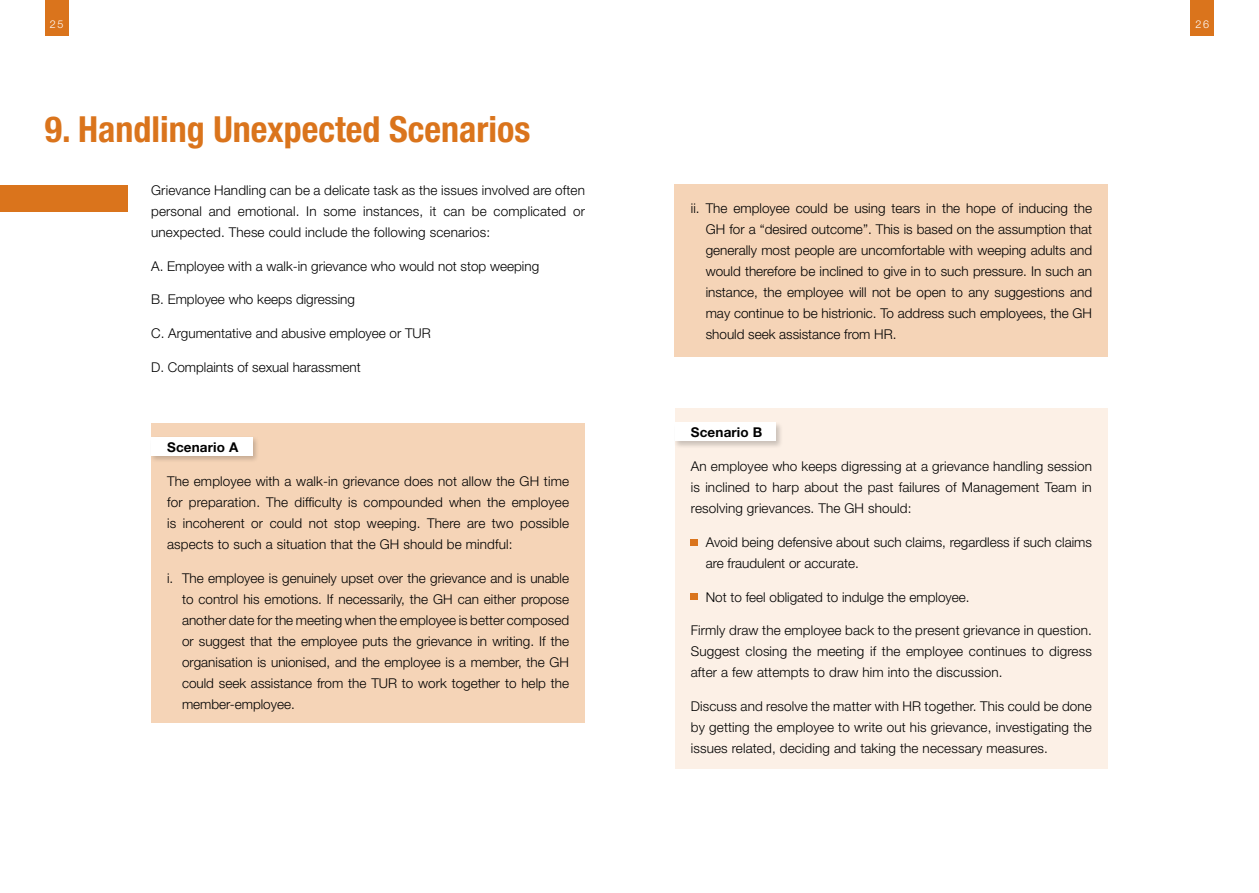
<style>
.page{position:relative;width:1259px;height:893px;background:#fff}
.page>*{position:absolute;margin:0;border:0;box-sizing:border-box;transform-origin:0 0}
.t1{font:700 condensed 36px "Helvetica Neue LT Std";color:#da741c}
.t2{font:300 13.5px/21px "Helvetica Neue LT Std";color:#000;text-align:justify}
.t3{font:700 13.5px "Helvetica Neue LT Std";letter-spacing:.01em;color:#000}
.t4{font:300 10.8px "Helvetica Neue LT Std";color:#fff}
</style>
<div class="page">
<div style="left:1190px;top:0;width:24px;height:36px;background:#da741c"></div>
<div style="left:675px;top:408px;width:433px;height:361px;background:#fcf0e6"></div>
<div style="left:673px;top:421px;width:110px;height:28px;background:#000;opacity:.2"></div>
<div style="left:674px;top:422px;width:101px;height:19px;background:#fff"></div>
<div style="left:675px;top:184px;width:433px;height:173px;background:#f5d4b7"></div>
<div style="left:691px;top:539px;width:7px;height:6px;background:#da741c"></div>
<div style="left:691px;top:593px;width:7px;height:6px;background:#da741c"></div>
<div style="left:45px;top:0;width:23px;height:36px;background:#da741c"></div>
<div style="left:0;top:185px;width:128px;height:27px;background:#da741c"></div>
<div style="left:151px;top:423px;width:434px;height:300px;background:#f5d4b7"></div>
<div style="left:149px;top:436px;width:111px;height:28px;background:#000;opacity:.2"></div>
<div style="left:151px;top:437px;width:101px;height:19px;background:#fff"></div>
<p class="t4" style="left:50px;top:17px;width:15px">25</p>
<h1 class="t1" style="left:45px;top:108px;width:487px">9. Handling Unexpected Scenarios</h1>
<p class="t2" style="left:151px;top:179px;width:435px">Grievance Handling can be a delicate task as the issues involved are often personal and emotional. In some instances, it can be complicated or unexpected. These could include the following scenarios:</p>
<p class="t2" style="left:151px;top:255px;width:389px">A. Employee with a walk-in grievance who would not stop weeping</p>
<p class="t2" style="left:151px;top:289px;width:205px">B. Employee who keeps digressing</p>
<p class="t2" style="left:151px;top:323px;width:281px">C. Argumentative and abusive employee or TUR</p>
<p class="t2" style="left:151px;top:356px;width:211px">D. Complaints of sexual harassment</p>
<p class="t3" style="left:167px;top:439px;width:73px">Scenario A</p>
<p class="t2" style="left:167px;top:470px;width:403px">The employee with a walk-in grievance does not allow the GH time for preparation. The difficulty is compounded when the employee is incoherent or could not stop weeping. There are two possible aspects to such a situation that the GH should be mindful:</p>
<p class="t2" style="left:182px;top:567px;width:388px;text-indent:-15px">i. The employee is genuinely upset over the grievance and is unable to control his emotions. If necessarily, the GH can either propose another date for the meeting when the employee is better composed or suggest that the employee puts the grievance in writing. If the organisation is unionised, and the employee is a member, the GH could seek assistance from the TUR to work together to help the member-employee.</p>
<p class="t2" style="left:706px;top:198px;width:388px;text-indent:-15px">ii. The employee could be using tears in the hope of inducing the GH for a “desired outcome”. This is based on the assumption that generally most people are uncomfortable with weeping adults and would therefore be inclined to give in to such pressure. In such an instance, the employee will not be open to any suggestions and may continue to be histrionic. To address such employees, the GH should seek assistance from HR.</p>
<p class="t3" style="left:691px;top:424px;width:73px">Scenario B</p>
<p class="t2" style="left:691px;top:455px;width:402px">An employee who keeps digressing at a grievance handling session is inclined to harp about the past failures of Management Team in resolving grievances. The GH should:</p>
<p class="t2" style="left:705px;top:531px;width:388px;text-indent:-15px">• Avoid being defensive about such claims, regardless if such claims are fraudulent or accurate.</p>
<p class="t2" style="left:691px;top:586px;width:280px">• Not to feel obligated to indulge the employee.</p>
<p class="t2" style="left:691px;top:620px;width:402px">Firmly draw the employee back to the present grievance in question.<br>Suggest closing the meeting if the employee continues to digress after a few attempts to draw him into the discussion.</p>
<p class="t2" style="left:691px;top:695px;width:402px">Discuss and resolve the matter with HR together. This could be done by getting the employee to write out his grievance, investigating the issues related, deciding and taking the necessary measures.</p>
<p class="t4" style="left:1195px;top:17px;width:15px">26</p>
</div>
